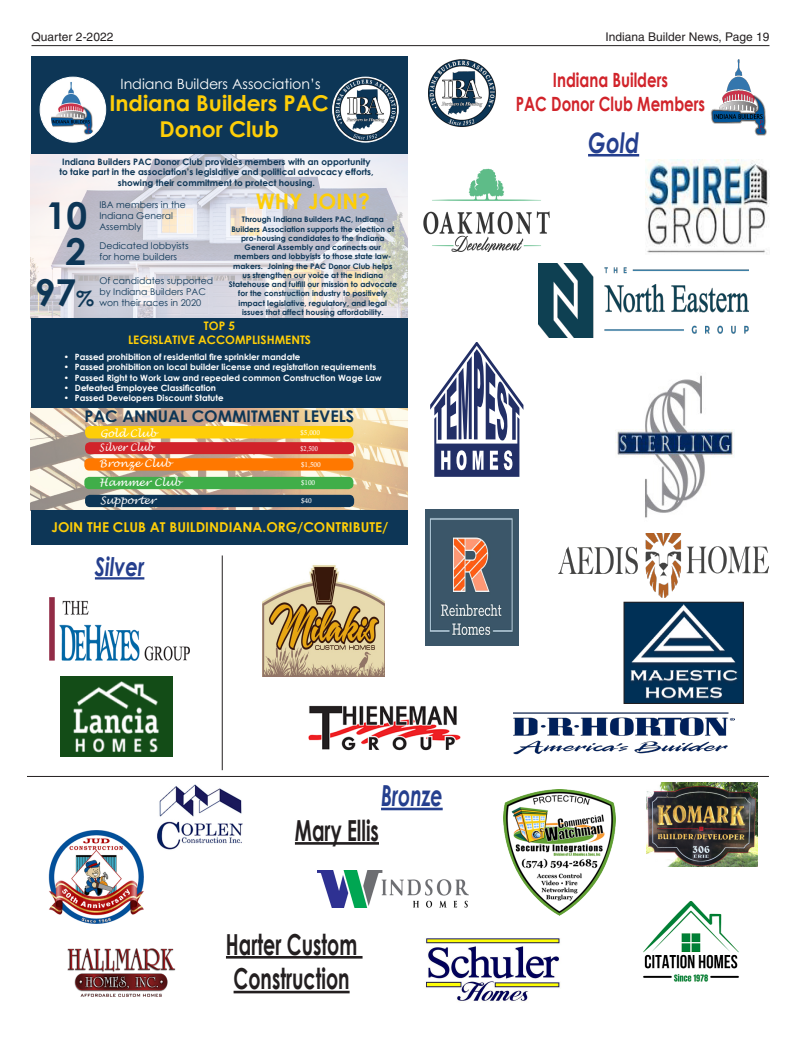
<style>
.page{position:relative;width:801px;height:1044px;background:#fff}
.page>*{position:absolute;margin:0;border:0;box-sizing:border-box;transform-origin:0 0}
.t1{font:700 37px/35.9px "Century Gothic";color:#0d3656;text-align:center}
.t2{font:700 29px/34.8px "Century Gothic";color:#231f20;scale:.66 1}
.t3{font:italic 700 29px "Century Gothic";color:#253f8e;scale:.66 1}
.t4{font:italic 700 28.2px "Century Gothic";color:#253f8e;scale:.76 1}
.t5{font:italic 700 25.8px "Century Gothic";color:#253f8e;scale:.76 1}
.t6{font:700 21.9px/26.2px "Century Gothic";color:#fece08;text-align:center}
.t7{font:700 21.2px "Century Gothic";color:#fece08}
.t8{font:700 19.6px "Century Gothic";color:#d1232a;scale:.76 1}
.t9{font:700 16px "Century Gothic";color:#0d3656}
.t10{font:14.2px "Century Gothic";color:#fff}
.t11{font:700 13.6px "Century Gothic";color:#fece08}
.t12{font:12px "Helvetica";color:#231f20}
.t13{font:700 11.7px/14.1px "Century Gothic";color:#fece08;text-align:center}
.t14{font:italic 10.3px "Lucida Handwriting";color:#fff}
.t15{font:italic 10.3px "Lucida Handwriting";color:#fff;scale:.88 1}
.t16{font:9.3px/11.1px "Century Gothic";color:#0d3656}
.t17{font:700 8.9px/10.7px "Century Gothic";color:#0d3656;text-align:center}
.t18{font:700 8.6px "Century Gothic";color:#fff}
.t19{font:700 7.7px/9.2px "Century Gothic";color:#0d3656;text-align:center}
.t20{font:7px "Calisto";color:#fff}
.t21{font:7px "Calisto";color:#fff;scale:.88 1}
.s1{font-size:21px}
</style>
<div class="page">
<hr style="left:32px;top:45px;width:738px;height:1px;background:#231f20">
<div style="left:31px;top:56px;width:376px;height:98px;background:#0d3656"></div>
<img style="left:334px;top:78px;width:64px;height:63px">
<svg style="left:31px;top:154px;width:376px;height:164px"></svg>
<svg style="left:31px;top:408px;width:376px;height:103px;background:#d5c1a6"></svg>
<div style="left:31px;top:318px;width:376px;height:90px;background:#0d3656"></div>
<div style="left:85px;top:426px;width:268px;height:12px;background:#fece08;border-radius:5px"></div>
<div style="left:85px;top:442px;width:269px;height:12px;background:#d1232a;border-radius:5px"></div>
<div style="left:84px;top:458px;width:269px;height:13px;background:#ff7800;border-radius:5px"></div>
<div style="left:31px;top:511px;width:376px;height:34px;background:#0d3656"></div>
<div style="left:84px;top:477px;width:269px;height:12px;background:#40ae49;border-radius:5px"></div>
<div style="left:85px;top:495px;width:269px;height:12px;background:#0d3656;border-radius:5px"></div>
<div style="left:40px;top:77px;width:66px;height:65px;background:#fff;border-radius:50%"></div>
<div style="left:40px;top:77px;width:66px;height:65px;border:1px solid #fff;border-radius:50%"></div>
<img style="left:51px;top:82px;width:43px;height:55px">
<img style="left:711px;top:59px;width:56px;height:77px">
<img style="left:429px;top:59px;width:67px;height:68px">
<hr style="left:588px;top:154px;width:51px;height:3px;background:#253f8e">
<hr style="left:381px;top:808px;width:62px;height:2px;background:#253f8e">
<hr style="left:95px;top:577px;width:49px;height:3px;background:#253f8e">
<img style="left:68px;top:948px;width:108px;height:49px">
<img style="left:646px;top:160px;width:123px;height:94px">
<img style="left:646px;top:782px;width:112px;height:84px">
<img style="left:50px;top:597px;width:140px;height:64px">
<img style="left:48px;top:831px;width:96px;height:92px">
<img style="left:423px;top:168px;width:127px;height:84px">
<img style="left:60px;top:677px;width:112px;height:80px">
<img style="left:513px;top:695px;width:221px;height:60px">
<img style="left:157px;top:785px;width:86px;height:65px">
<img style="left:263px;top:565px;width:121px;height:112px">
<img style="left:559px;top:533px;width:210px;height:65px">
<hr style="left:222px;top:555px;width:1px;height:215px;background:#231f20">
<hr style="left:27px;top:776px;width:742px;height:1px;background:#231f20">
<img style="left:426px;top:510px;width:92px;height:135px">
<img style="left:616px;top:375px;width:117px;height:143px">
<svg style="left:430px;top:342px;width:93px;height:135px"></svg>
<img style="left:539px;top:263px;width:209px;height:74px">
<img style="left:317px;top:870px;width:151px;height:37px">
<img style="left:643px;top:901px;width:96px;height:81px">
<img style="left:504px;top:789px;width:111px;height:126px">
<hr style="left:226px;top:956px;width:137px;height:3px;background:#231f20">
<hr style="left:234px;top:991px;width:116px;height:2px;background:#231f20">
<hr style="left:295px;top:842px;width:84px;height:3px;background:#231f20">
<img style="left:308px;top:705px;width:153px;height:46px">
<img style="left:423px;top:938px;width:138px;height:64px">
<div style="left:624px;top:602px;width:119px;height:101px;background:#003056"></div>
<div style="left:624px;top:602px;width:120px;height:102px;border:1px solid #231f20"></div>
<img style="left:630px;top:604px;width:107px;height:96px">
<p class="t12" style="left:32px;top:29px;width:83px">Quarter 2-2022</p>
<p class="t12" style="left:606px;top:29px;width:165px">Indiana Builder News, Page 19</p>
<p class="t10" style="left:120px;top:74px;width:202px">Indiana Builders Association’s</p>
<p class="t6" style="left:109px;top:89px;width:221px">Indiana Builders PAC<br>Donor Club</p>
<p class="t17" style="left:59px;top:156px;width:316px">Indiana Builders PAC Donor Club provides members with an opportunity to take part in the association’s legislative and political advocacy efforts, showing their commitment to protect housing.</p>
<p class="t1" style="left:46px;top:196px;width:43px">10<br>2</p>
<p class="t16" style="left:99px;top:199px;width:88px">IBA members in the<br>Indiana General<br>Assembly</p>
<p class="t8" style="left:553px;top:65px;width:153px">Indiana Builders</p>
<p class="t8" style="left:516px;top:89px;width:251px">PAC Donor Club Members</p>
<p class="t4" style="left:588px;top:121px;width:69px">Gold</p>
<p class="t7" style="left:256px;top:185px;width:116px">WHY JOIN?</p>
<p class="t19" style="left:229px;top:215px;width:170px">Through Indiana Builders PAC, Indiana Builders Association supports the election of pro-housing candidates to the Indiana General Assembly and connects our members and lobbyists to those state law&shy;makers. Joining the PAC Donor Club helps us strengthen our voice at the Indiana Statehouse and fulfill our mission to advocate for the construction industry to positively impact legislative, regulatory, and legal issues that affect housing affordability.</p>
<p class="t13" style="left:128px;top:318px;width:184px">TOP 5<br>LEGISLATIVE ACCOMPLISHMENTS</p>
<p class="t18" style="left:64px;top:350px;width:238px">• Passed prohibition of residential fire sprinkler mandate</p>
<p class="t18" style="left:64px;top:361px;width:314px">• Passed prohibition on local builder license and registration requirements</p>
<p class="t18" style="left:64px;top:371px;width:319px">• Passed Right to Work Law and repealed common Construction Wage Law</p>
<p class="t18" style="left:64px;top:381px;width:154px">• Defeated Employee Classification</p>
<p class="t18" style="left:64px;top:392px;width:161px">• Passed Developers Discount Statute</p>
<p class="t14" style="left:100px;top:427px;width:58px">Gold Club</p>
<p class="t20" style="left:300px;top:428px;width:21px">$5,000</p>
<p class="t15" style="left:99px;top:441px;width:63px">Silver Club</p>
<p class="t21" style="left:301px;top:444px;width:21px">$2,500</p>
<p class="t14" style="left:99px;top:457px;width:73px">Bronze Club</p>
<p class="t20" style="left:301px;top:460px;width:21px">$1,500</p>
<p class="t16" style="left:99px;top:240px;width:91px">Dedicated lobbyists for home builders</p>
<p class="t1" style="left:35px;top:273px;width:61px">97<span class="s1">%</span></p>
<p class="t16" style="left:99px;top:275px;width:115px">Of candidates supported by Indiana Builders PAC won their races in 2020</p>
<p class="t9" style="left:84px;top:404px;width:271px">PAC ANNUAL COMMITMENT LEVELS</p>
<p class="t14" style="left:99px;top:476px;width:83px">Hammer Club</p>
<p class="t20" style="left:301px;top:479px;width:16px">$100</p>
<p class="t14" style="left:100px;top:494px;width:57px">Supporter</p>
<p class="t20" style="left:301px;top:497px;width:12px">$40</p>
<p class="t11" style="left:52px;top:516px;width:338px">JOIN THE CLUB AT BUILDINDIANA.ORG/CONTRIBUTE/</p>
<p class="t5" style="left:95px;top:547px;width:67px">Silver</p>
<p class="t3" style="left:381px;top:774px;width:95px">Bronze</p>
<p class="t2" style="left:295px;top:812px;width:129px">Mary Ellis</p>
<p class="t2" style="left:226px;top:925px;width:200px">Harter Custom<br>Construction</p>
</div>
